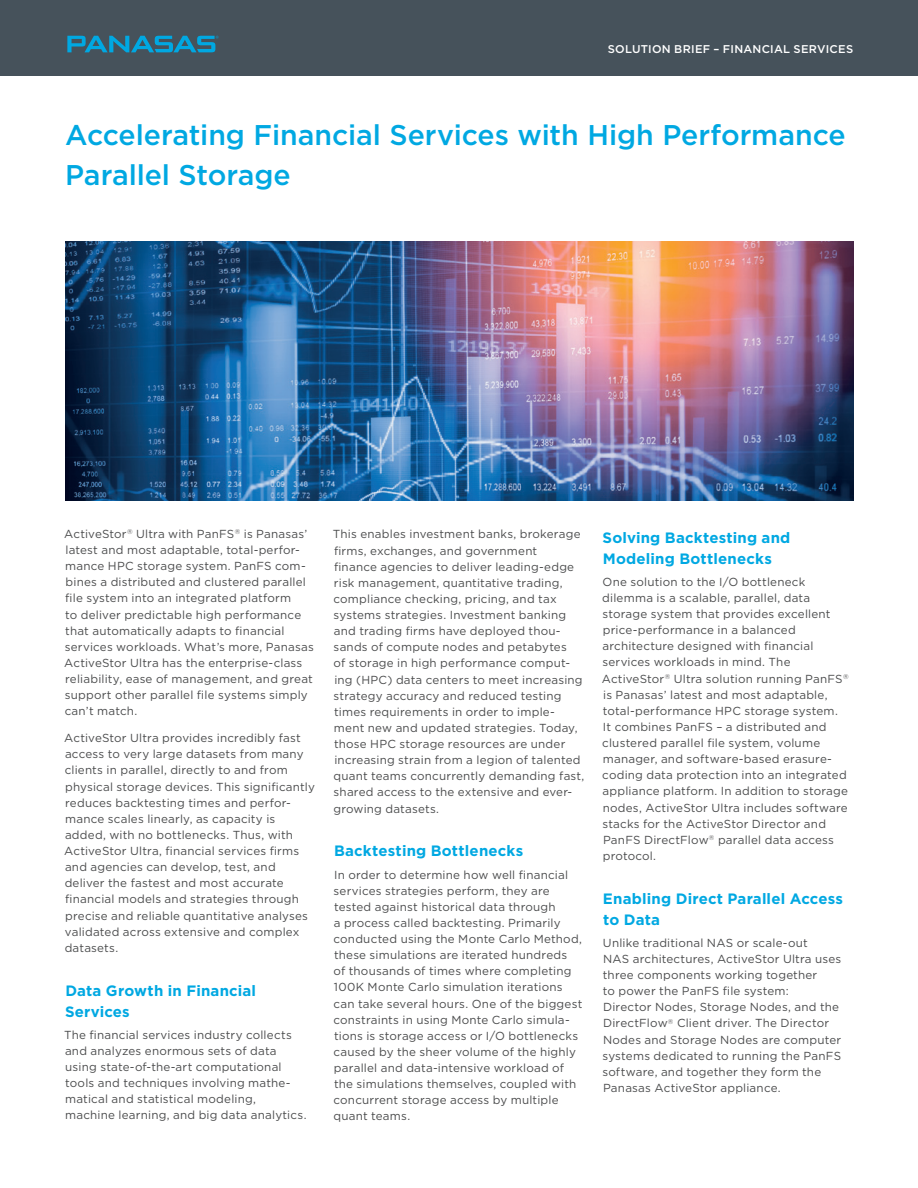
<style>
.page{position:relative;width:918px;height:1188px;background:#fff}
.page>*{position:absolute;margin:0;border:0;box-sizing:border-box;transform-origin:0 0}
.t1{font:500 28.5px/40.5px "Gotham";color:#00a8e2}
.t2{font:700 15px/21px "Gotham";letter-spacing:.01em;color:#00a8e2}
.t3{font:11.7px/16px "Gotham";letter-spacing:.015em;color:#4b4c4d}
.t4{font:500 11.25px "Gotham";letter-spacing:.025em;color:#fff}
</style>
<div class="page">
<div style="left:0;top:0;width:918px;height:76px;background:#46525b"></div>
<svg style="left:67px;top:36px;width:152px;height:16px"></svg>
<img style="left:65px;top:242px;width:789px;height:258px">
<p class="t4" style="left:608px;top:41px;width:245px">Solution Brief – Financial Services</p>
<h1 class="t1" style="left:65px;top:114px;width:782px">Accelerating Financial Services with High Performance<br>Parallel Storage</h1>
<p class="t3" style="left:64px;top:525px;width:251px">ActiveStor<sup>®</sup> Ultra with PanFS<sup>®</sup> is Panasas’ latest and most adaptable, total-perfor&shy;mance HPC storage system. PanFS com&shy;bines a distributed and clustered parallel file system into an integrated platform<br>to deliver predictable high performance that automatically adapts to financial services workloads. What’s more, Panasas ActiveStor Ultra has the enterprise-class reliability, ease of management, and great support other parallel file systems simply can’t match.</p>
<p class="t3" style="left:64px;top:730px;width:252px">ActiveStor Ultra provides incredibly fast access to very large datasets from many clients in parallel, directly to and from physical storage devices. This significantly reduces backtesting times and perfor&shy;mance scales linearly, as capacity is added, with no bottlenecks. Thus, with ActiveStor Ultra, financial services firms and agencies can develop, test, and deliver the fastest and most accurate financial models and strategies through precise and reliable quantitative analyses validated across extensive and complex datasets.</p>
<p class="t2" style="left:65px;top:980px;width:193px">Data Growth in Financial<br>Services</p>
<p class="t3" style="left:64px;top:1026px;width:244px">The financial services industry collects and analyzes enormous sets of data using state-of-the-art computational tools and techniques involving mathe&shy;matical and statistical modeling, machine learning, and big data analytics.</p>
<p class="t3" style="left:333px;top:526px;width:253px">This enables investment banks, brokerage firms, exchanges, and government<br>finance agencies to deliver leading-edge risk management, quantitative trading, compliance checking, pricing, and tax systems strategies. Investment banking and trading firms have deployed thou&shy;sands of compute nodes and petabytes<br>of storage in high performance comput&shy;ing (HPC) data centers to meet increasing strategy accuracy and reduced testing times requirements in order to imple&shy;ment new and updated strategies. Today, those HPC storage resources are under increasing strain from a legion of talented quant teams concurrently demanding fast, shared access to the extensive and ever&shy;growing datasets.</p>
<p class="t2" style="left:334px;top:841px;width:191px">Backtesting Bottlenecks</p>
<p class="t3" style="left:333px;top:866px;width:250px">In order to determine how well financial services strategies perform, they are tested against historical data through<br>a process called backtesting. Primarily conducted using the Monte Carlo Method, these simulations are iterated hundreds<br>of thousands of times where completing 100K Monte Carlo simulation iterations can take several hours. One of the biggest constraints in using Monte Carlo simula&shy;tions is storage access or I/O bottlenecks caused by the sheer volume of the highly parallel and data-intensive workload of the simulations themselves, coupled with concurrent storage access by multiple quant teams.</p>
<p class="t2" style="left:603px;top:527px;width:189px">Solving Backtesting and<br>Modeling Bottlenecks</p>
<p class="t3" style="left:602px;top:573px;width:248px">One solution to the I/O bottleneck dilemma is a scalable, parallel, data storage system that provides excellent price-performance in a balanced architecture designed with financial services workloads in mind. The ActiveStor<sup>®</sup> Ultra solution running PanFS<sup>® </sup>is Panasas’ latest and most adaptable, total-performance HPC storage system.<br>It combines PanFS – a distributed and clustered parallel file system, volume manager, and software-based erasure&shy;coding data protection into an integrated appliance platform. In addition to storage nodes, ActiveStor Ultra includes software stacks for the ActiveStor Director and PanFS DirectFlow<sup>®</sup> parallel data access protocol.</p>
<p class="t2" style="left:603px;top:888px;width:241px">Enabling Direct Parallel Access to Data</p>
<p class="t3" style="left:602px;top:934px;width:240px">Unlike traditional NAS or scale-out<br>NAS architectures, ActiveStor Ultra uses three components working together<br>to power the PanFS file system:<br>Director Nodes, Storage Nodes, and the DirectFlow<sup>®</sup> Client driver. The Director Nodes and Storage Nodes are computer systems dedicated to running the PanFS software, and together they form the Panasas ActiveStor appliance.</p>
</div>
